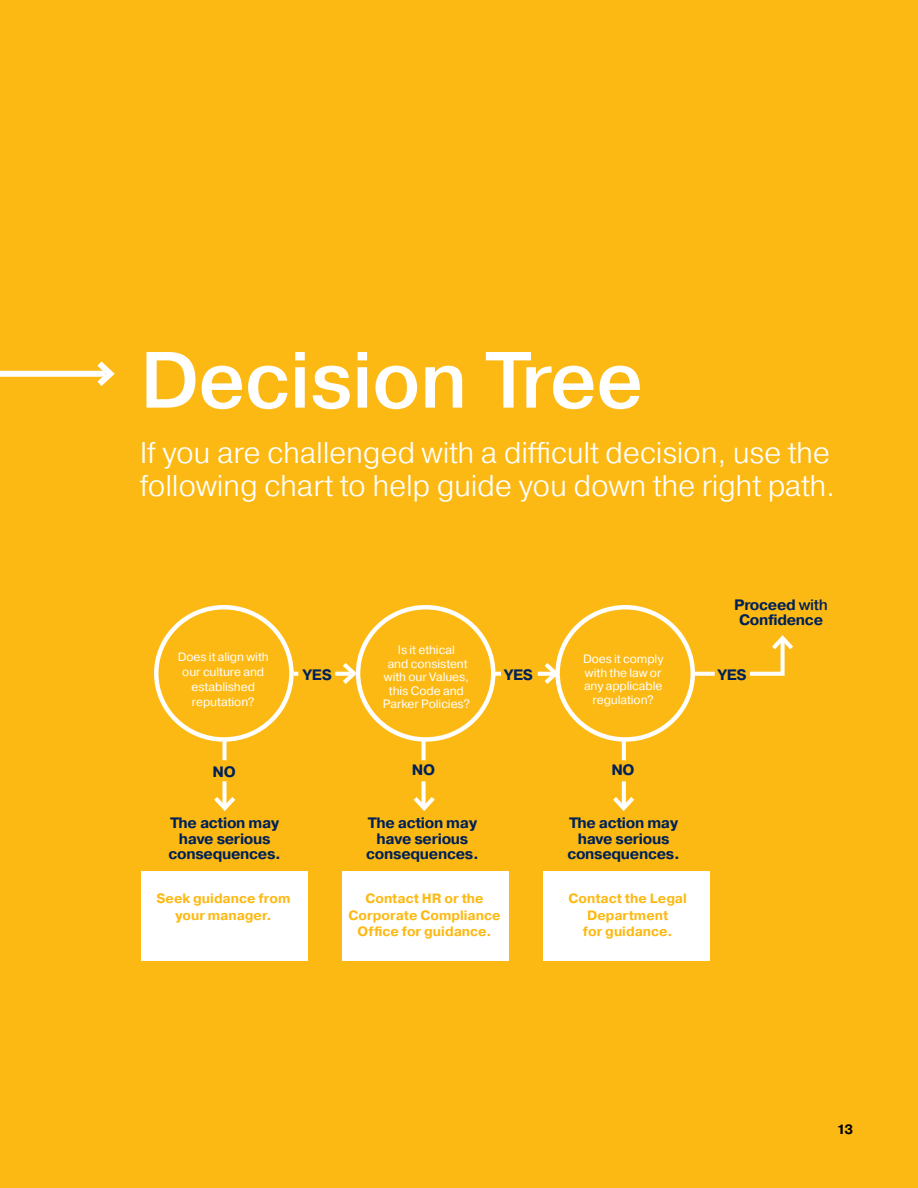
<style>
.page{position:relative;width:918px;height:1188px;background:#fdb913}
.page>*{position:absolute;margin:0;border:0;box-sizing:border-box;transform-origin:0 0}
.t1{font:500 79.5px "Pragmatica";letter-spacing:-.01em;color:#fff}
.t2{font:300 30px/33px "Pragmatica";letter-spacing:-.01em;color:#fff}
.t3{font:700 15.15px/15.1px "Pragmatica";letter-spacing:-.02em;color:#002157;text-align:center}
.t4{font:700 13.5px/16.2px "Pragmatica";color:#fdb913;text-align:center}
.t5{font:700 13.5px "Pragmatica";color:#000}
.t6{font:12.15px/13.5px "Pragmatica";letter-spacing:-.005em;color:#fff;text-align:center}
.s1{font-weight:500}
</style>
<div class="page">
<div style="left:0;top:371px;width:105px;height:6px;background:#fff"></div>
<svg style="left:86px;top:361px;width:29px;height:25px"></svg>
<div style="left:342px;top:871px;width:167px;height:90px;background:#fff"></div>
<div style="left:543px;top:871px;width:167px;height:90px;background:#fff"></div>
<div style="left:142px;top:871px;width:166px;height:90px;background:#fff"></div>
<div style="left:154px;top:605px;width:140px;height:137px;border:4px solid #fff;border-radius:50%"></div>
<div style="left:356px;top:605px;width:139px;height:137px;border:4px solid #fff;border-radius:50%"></div>
<div style="left:555px;top:605px;width:140px;height:137px;border:4px solid #fff;border-radius:50%"></div>
<svg style="left:339px;top:659px;width:21px;height:29px"></svg>
<svg style="left:540px;top:659px;width:22px;height:29px"></svg>
<svg style="left:538px;top:672px;width:15px;height:4px"></svg>
<svg style="left:492px;top:672px;width:9px;height:4px"></svg>
<svg style="left:335px;top:672px;width:16px;height:4px"></svg>
<svg style="left:294px;top:672px;width:4px;height:4px"></svg>
<svg style="left:695px;top:672px;width:20px;height:4px"></svg>
<svg style="left:750px;top:635px;width:43px;height:41px"></svg>
<svg style="left:214px;top:797px;width:22px;height:14px"></svg>
<svg style="left:413px;top:793px;width:22px;height:18px"></svg>
<svg style="left:613px;top:793px;width:21px;height:18px"></svg>
<div style="left:222px;top:781px;width:5px;height:24px;background:#fff"></div>
<svg style="left:422px;top:781px;width:4px;height:24px"></svg>
<svg style="left:622px;top:781px;width:4px;height:24px"></svg>
<div style="left:222px;top:739px;width:5px;height:21px;background:#fff"></div>
<svg style="left:422px;top:739px;width:4px;height:21px"></svg>
<svg style="left:622px;top:739px;width:4px;height:21px"></svg>
<h1 class="t1" style="left:140px;top:330px;width:505px">Decision Tree</h1>
<h2 class="t2" style="left:140px;top:436px;width:697px">If you are challenged with a difficult decision, use the following chart to help guide you down the right path.</h2>
<p class="t6" style="left:178px;top:649px;width:93px;line-height:15px">Does it align with our culture and established reputation?</p>
<p class="t3" style="left:734px;top:597px;width:95px">Proceed <span class="s1">with<br></span>Confidence</p>
<p class="t6" style="left:383px;top:644px;width:89px">Is it ethical<br>and consistent with our Values, this Code and<br>Parker Policies?</p>
<p class="t6" style="left:583px;top:652px;width:82px">Does it comply with the law or any applicable regulation?</p>
<p class="t3" style="left:303px;top:667px;width:31px">YES</p>
<p class="t3" style="left:504px;top:667px;width:31px">YES</p>
<p class="t3" style="left:717px;top:667px;width:31px">YES</p>
<p class="t3" style="left:212px;top:764px;width:25px">NO</p>
<p class="t3" style="left:412px;top:763px;width:25px">NO</p>
<p class="t3" style="left:611px;top:763px;width:25px">NO</p>
<p class="t3" style="left:168px;top:816px;width:114px">The action may have serious consequences.</p>
<p class="t3" style="left:366px;top:816px;width:114px">The action may have serious consequences.</p>
<p class="t3" style="left:567px;top:816px;width:114px">The action may have serious consequences.</p>
<p class="t4" style="left:156px;top:891px;width:135px">Seek guidance from your manager.</p>
<p class="t4" style="left:349px;top:891px;width:153px">Contact HR or the<br>Corporate Compliance<br>Office for guidance.</p>
<p class="t4" style="left:568px;top:891px;width:120px">Contact the Legal<br>Department<br>for guidance.</p>
<p class="t5" style="left:837px;top:1120px;width:18px">13</p>
</div>
